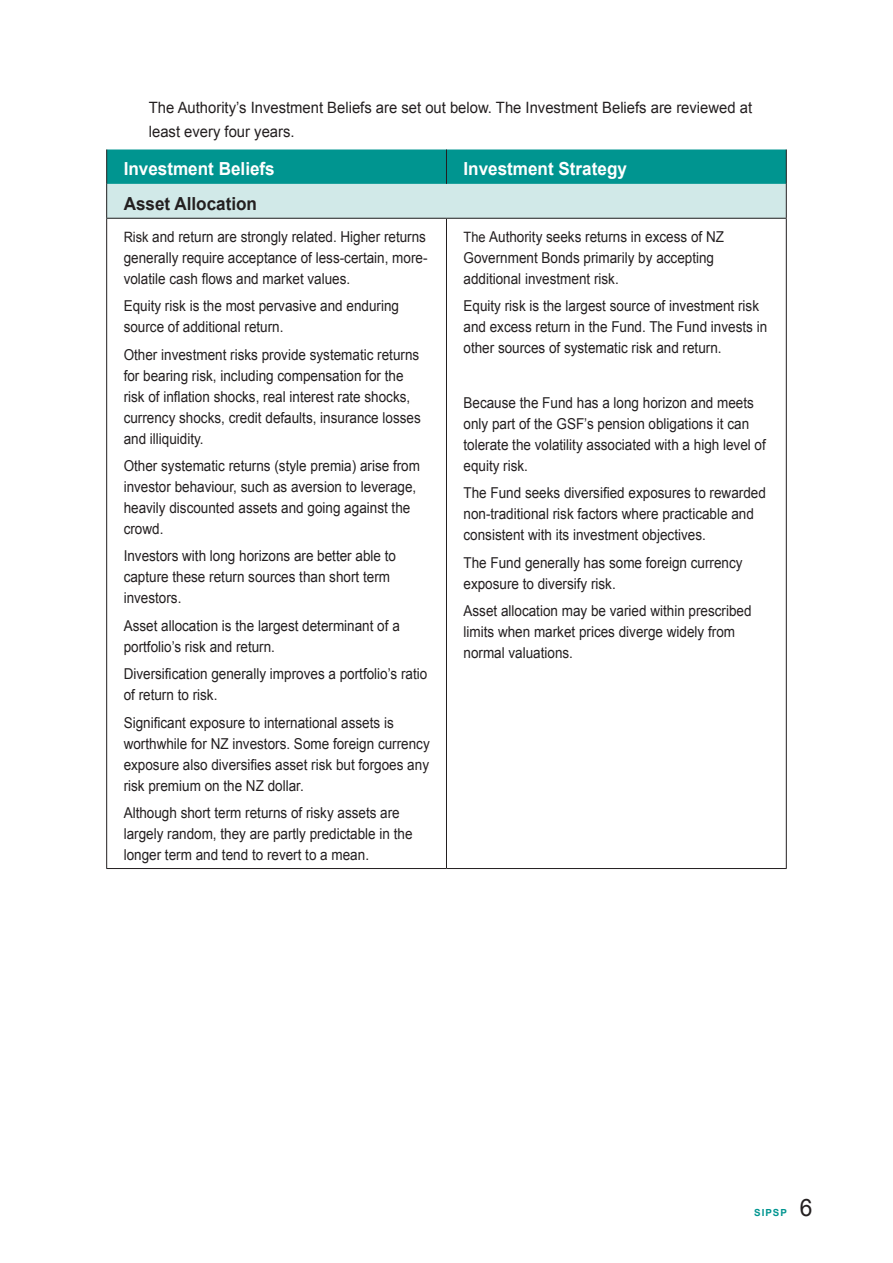
<style>
.page{position:relative;width:893px;height:1263px;background:#fff}
.page>*{position:absolute;margin:0;border:0;box-sizing:border-box;transform-origin:0 0}
.t1{font:24px "Arial";color:#231f20;scale:.95 1}
.Heading_3_-_Table{font:700 18px "Arial";color:#fff;scale:.95 1}
.Heading_3_-_Table-2{font:700 18px "Arial";color:#231f20;scale:.95 1}
.Body__10mm_margin{font:15.6px/23.7px "Arial";color:#231f20;scale:.95 1}
._9_5_table_body{font:15px/21px "Arial";color:#231f20;scale:.9 1}
.t2{font:700 9.75px "Arial";letter-spacing:.1em;color:#009590}
.s1{font-size:14.25px}
</style>
<div class="page">
<div style="left:107px;top:149px;width:679px;height:35px;background:#009590"></div>
<div style="left:107px;top:184px;width:679px;height:34px;background:#d1e9e8"></div>
<hr style="left:446px;top:149px;width:1px;height:35px;background:#231f20">
<hr style="left:106px;top:184px;width:1px;height:34px;background:#231f20">
<hr style="left:786px;top:184px;width:1px;height:34px;background:#231f20">
<hr style="left:106px;top:218px;width:340px;height:1px;background:#231f20">
<hr style="left:106px;top:219px;width:1px;height:649px;background:#231f20">
<hr style="left:446px;top:218px;width:341px;height:1px;background:#231f20">
<hr style="left:446px;top:219px;width:1px;height:649px;background:#231f20">
<hr style="left:786px;top:219px;width:1px;height:649px;background:#231f20">
<hr style="left:106px;top:868px;width:340px;height:1px;background:#231f20">
<hr style="left:446px;top:868px;width:341px;height:1px;background:#231f20">
<hr style="left:106px;top:149px;width:1px;height:35px;background:#231f20">
<hr style="left:786px;top:149px;width:1px;height:35px;background:#231f20">
<p class="Body__10mm_margin" style="left:149px;top:96px;width:636px">The Authority’s Investment Beliefs are set out below. The Investment Beliefs are reviewed at least every four years.</p>
<p class="Heading_3_-_Table" style="left:124px;top:157px;width:161px">Investment Beliefs</p>
<p class="Heading_3_-_Table" style="left:463px;top:157px;width:174px">Investment Strategy</p>
<p class="Heading_3_-_Table-2" style="left:124px;top:192px;width:142px">Asset Allocation</p>
<p class="_9_5_table_body" style="left:124px;top:226px;width:339px;text-align:justify"><span class="s1">Risk</span> and return are strongly related. Higher returns generally require acceptance of less-certain, more&shy;volatile cash flows and market values.</p>
<p class="_9_5_table_body" style="left:124px;top:296px;width:307px">Equity risk is the most pervasive and enduring source of additional return.</p>
<p class="_9_5_table_body" style="left:124px;top:344px;width:332px">Other investment risks provide systematic returns for bearing risk, including compensation for the risk of inflation shocks, real interest rate shocks, currency shocks, credit defaults, insurance losses and illiquidity.</p>
<p class="_9_5_table_body" style="left:124px;top:455px;width:331px">Other systematic returns (style premia) arise from investor behaviour, such as aversion to leverage, heavily discounted assets and going against the crowd.</p>
<p class="_9_5_table_body" style="left:124px;top:546px;width:304px">Investors with long horizons are better able to capture these return sources than short term investors.</p>
<p class="_9_5_table_body" style="left:124px;top:615px;width:308px">Asset allocation is the largest determinant of a portfolio’s risk and return.</p>
<p class="_9_5_table_body" style="left:124px;top:664px;width:339px">Diversification generally improves a portfolio’s ratio of return to risk.</p>
<p class="_9_5_table_body" style="left:124px;top:712px;width:342px">Significant exposure to international assets is worthwhile for NZ investors. Some foreign currency exposure also diversifies asset risk but forgoes any risk premium on the NZ dollar.</p>
<p class="_9_5_table_body" style="left:124px;top:802px;width:322px">Although short term returns of risky assets are largely random, they are partly predictable in the longer term and tend to revert to a mean.</p>
<p class="_9_5_table_body" style="left:463px;top:226px;width:291px"><span class="s1">The</span> Authority seeks returns in excess of NZ<br>Government Bonds primarily by accepting additional investment risk.</p>
<p class="_9_5_table_body" style="left:463px;top:296px;width:339px">Equity risk is the largest source of investment risk and excess return in the Fund. The Fund invests in other sources of systematic risk and return.</p>
<p class="_9_5_table_body" style="left:463px;top:392px;width:337px">Because the Fund has a long horizon and meets only part of the GSF’s pension obligations it can tolerate the volatility associated with a high level of equity risk.</p>
<p class="_9_5_table_body" style="left:463px;top:483px;width:337px">The Fund seeks diversified exposures to rewarded non-traditional risk factors where practicable and consistent with its investment objectives.</p>
<p class="_9_5_table_body" style="left:463px;top:552px;width:312px">The Fund generally has some foreign currency exposure to diversify risk.</p>
<p class="_9_5_table_body" style="left:463px;top:601px;width:322px">Asset allocation may be varied within prescribed limits when market prices diverge widely from normal valuations.</p>
<p class="t2" style="left:754px;top:1206px;width:34px">SIPSP</p>
<h1 class="t1" style="left:800px;top:1192px;width:15px">6</h1>
</div>
